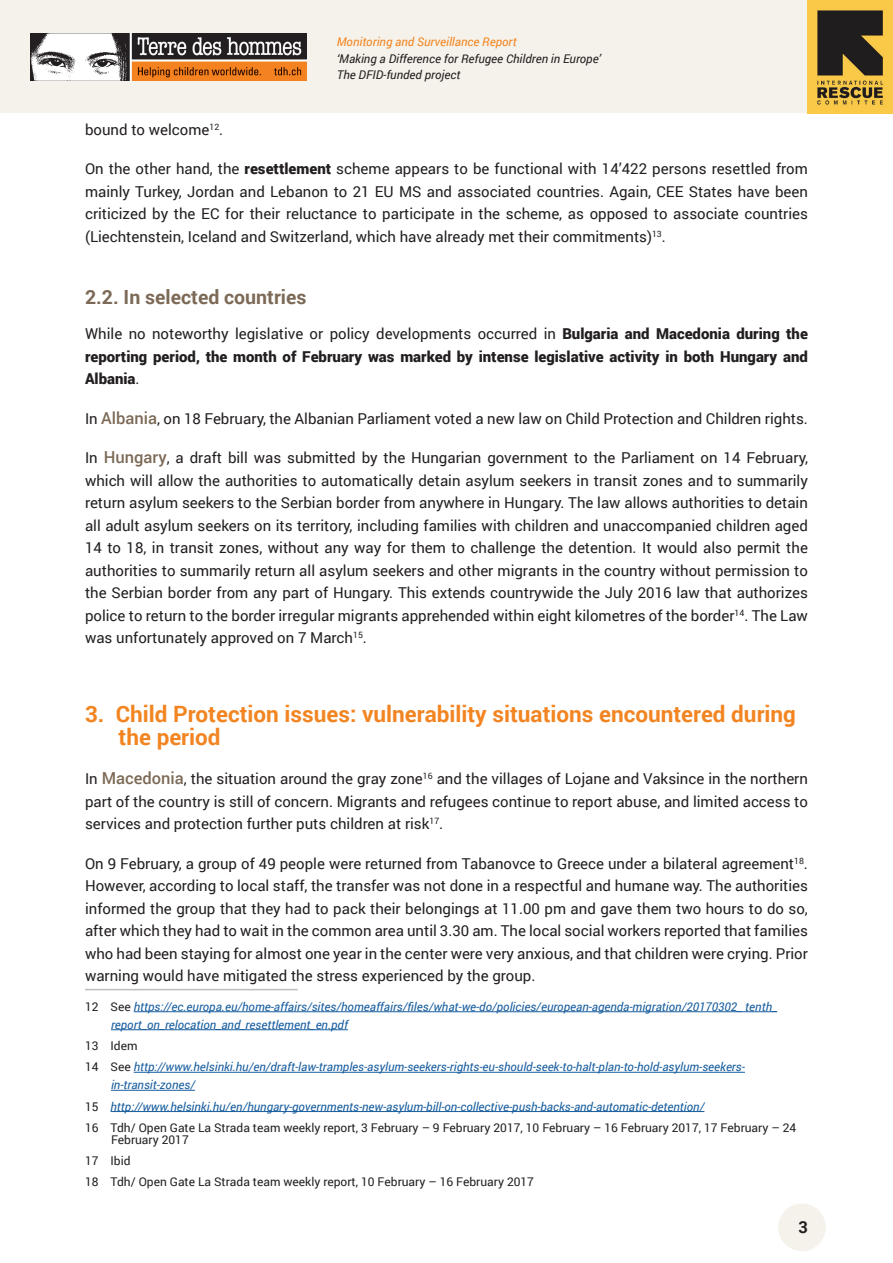
<style>
.page{position:relative;width:893px;height:1263px;background:#fff}
.page>*{position:absolute;margin:0;border:0;box-sizing:border-box;transform-origin:0 0}
.t1{font:700 22.5px/22.5px "Roboto";color:#f28521}
.t2{font:700 19.5px "Roboto";color:#7c6a57}
.t3{font:700 16.5px "Roboto";color:#231f20}
.t4{font:15px/22.5px "Roboto";color:#231f20;text-align:justify}
.t5{font:900 15px/22.5px "Roboto";color:#231f20;text-align:justify}
.t6{font:italic 12px/21.3px "Roboto";color:#175d9e}
.t7{font:12px/21.3px "Roboto";color:#231f20}
.t8{font:italic 12px/16.5px "Roboto";color:#231f20}
.t9{font:italic 12px "Roboto";color:#f28521}
.s1{font-weight:900}
.s2{font-weight:400}
.s3{font-weight:500;font-size:16.5px;color:#7c6a57}
.s4{font-style:normal;color:#231f20}
</style>
<div class="page">
<div style="left:0;top:0;width:893px;height:112px;background:#f5f2eb"></div>
<div style="left:778px;top:1203px;width:48px;height:48px;background:#f5f2eb;border-radius:50%"></div>
<img style="left:31px;top:33px;width:276px;height:48px">
<img style="left:808px;top:0;width:85px;height:113px">
<hr style="left:85px;top:989px;width:213px;height:1px;background:#bcbdc0">
<hr style="left:134px;top:1011px;width:643px;height:1px;background:#175d9e">
<hr style="left:111px;top:1029px;width:237px;height:1px;background:#175d9e">
<hr style="left:134px;top:1072px;width:611px;height:1px;background:#175d9e">
<hr style="left:111px;top:1090px;width:84px;height:1px;background:#175d9e">
<hr style="left:111px;top:1111px;width:593px;height:1px;background:#175d9e">
<p class="t9" style="left:337px;top:33px;width:181px">Monitoring and Surveillance Report</p>
<p class="t8" style="left:337px;top:50px;width:266px">‘Making a Difference for Refugee Children in Europe’<br>The DFID-funded project</p>
<p class="t4" style="left:85px;top:118px;width:140px">bound to welcome<sup>12</sup>.</p>
<p class="t4" style="left:85px;top:157px;width:724px">On the other hand, the <span class="s1">resettlement</span> scheme appears to be functional with 14’422 persons resettled from mainly Turkey, Jordan and Lebanon to 21 EU MS and associated countries. Again, CEE States have been criticized by the EC for their reluctance to participate in the scheme, as opposed to associate countries (Liechtenstein, Iceland and Switzerland, which have already met their commitments)<sup>13</sup>.</p>
<h2 class="t2" style="left:85px;top:283px;width:223px">2.2. In selected countries</h2>
<p class="t5" style="left:85px;top:322px;width:724px"><span class="s2">While no noteworthy legislative or policy developments occurred in</span> Bulgaria and Macedonia during the reporting period, the month of February was marked by intense legislative activity in both Hungary and Albania<span class="s2">.</span></p>
<p class="t4" style="left:85px;top:406px;width:724px">In <span class="s3">Albania</span>, on 18 February, the Albanian Parliament voted a new law on Child Protection and Children rights.</p>
<p class="t4" style="left:85px;top:446px;width:724px">In <span class="s3">Hungary</span>, a draft bill was submitted by the Hungarian government to the Parliament on 14 February, which will allow the authorities to automatically detain asylum seekers in transit zones and to summarily return asylum seekers to the Serbian border from anywhere in Hungary. The law allows authorities to detain all adult asylum seekers on its territory, including families with children and unaccompanied children aged 14 to 18, in transit zones, without any way for them to challenge the detention. It would also permit the authorities to summarily return all asylum seekers and other migrants in the country without permission to the Serbian border from any part of Hungary. This extends countrywide the July 2016 law that authorizes police to return to the border irregular migrants apprehended within eight kilometres of the border<sup>14</sup>. The Law was unfortunately approved on 7 March<sup>15</sup>.</p>
<h1 class="t1" style="left:119px;top:702px;width:679px;text-indent:-34px">3. Child Protection issues: vulnerability situations encountered during the period</h1>
<p class="t4" style="left:85px;top:767px;width:724px">In <span class="s3">Macedonia</span>, the situation around the gray zone<sup>16</sup> and the villages of Lojane and Vaksince in the northern part of the country is still of concern. Migrants and refugees continue to report abuse, and limited access to services and protection further puts children at risk<sup>17</sup>.</p>
<p class="t4" style="left:85px;top:851px;width:724px">On 9 February, a group of 49 people were returned from Tabanovce to Greece under a bilateral agreement<sup>18</sup>.<br>However, according to local staff, the transfer was not done in a respectful and humane way. The authorities informed the group that they had to pack their belongings at 11.00 pm and gave them two hours to do so, after which they had to wait in the common area until 3.30 am. The local social workers reported that families who had been staying for almost one year in the center were very anxious, and that children were crying. Prior warning would have mitigated the stress experienced by the group.</p>
<p class="t6" style="left:111px;top:997px;width:668px;line-height:18px;text-indent:-26px"><span class="s4">12 See</span> https://ec.europa.eu/home-affairs/sites/homeaffairs/files/what-we-do/policies/european-agenda-migration/20170302_ tenth_ report_on_relocation_and_resettlement_en.pdf</p>
<p class="t6" style="left:85px;top:1035px;width:661px"><span class="s4">13 Idem<br>14 See</span> http://www.helsinki.hu/en/draft-law-tramples-asylum-seekers-rights-eu-should-seek-to-halt-plan-to-hold-asylum-seekers-</p>
<p class="t6" style="left:85px;top:1074px;width:713px;text-indent:26px">in-transit-zones/<br><span class="s4">15</span> http://www.helsinki.hu/en/hungary-governments-new-asylum-bill-on-collective-push-backs-and-automatic-detention/<br><span class="s4">16 Tdh/ Open Gate La Strada team weekly report, 3 February – 9 February 2017, 10 February – 16 February 2017, 17 February – 24</span></p>
<p class="t7" style="left:85px;top:1128px;width:450px;text-indent:26px">February 2017<br>17 Ibid<br>18 Tdh/ Open Gate La Strada team weekly report, 10 February – 16 February 2017</p>
<p class="t3" style="left:798px;top:1215px;width:11px">3</p>
</div>
